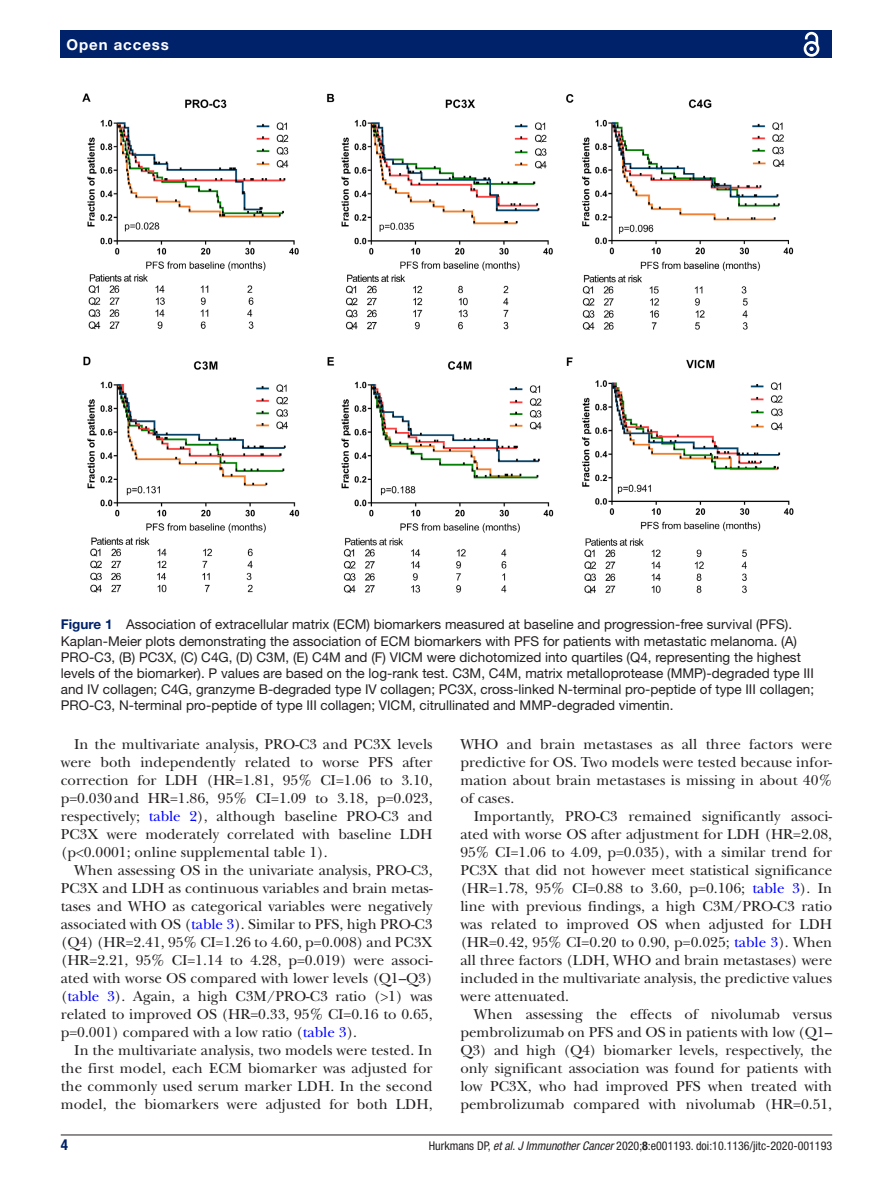
<style>
.page{position:relative;width:893px;height:1191px;background:#fff}
.page>*{position:absolute;margin:0;border:0;box-sizing:border-box;transform-origin:0 0}
.t1{font:15px/18px "New Baskerville";color:#231f20;text-align:justify}
.t2{font:700 15px "Helvetica Neue LT Std";letter-spacing:.065em;color:#fff}
.t3{font:700 condensed 15px "Helvetica Neue LT Std";color:#00226b}
.t4{font:13.5px/16.2px "Helvetica Neue LT Std";color:#231f20}
.t5{font:condensed 12px "Helvetica Neue LT Std";color:#231f20}
.s1{font-weight:700;color:#00226b}
.s2{color:#00f}
.s3{font-style:italic}
.s4{font-weight:700}
</style>
<div class="page">
<hr style="left:61px;top:1134px;width:771px;height:1px;background:#231f20">
<div style="left:61px;top:31px;width:771px;height:27px;background:#00226b"></div>
<svg style="left:803px;top:31px;width:17px;height:26px"></svg>
<img style="left:82px;top:93px;width:712px;height:501px">
<p class="t2" style="left:66px;top:35px;width:104px">Open access</p>
<p class="t4" style="left:61px;top:616px;width:755px"><span class="s1">Figure 1</span> Association of extracellular matrix (ECM) biomarkers measured at baseline and progression-free survival (PFS).<br>Kaplan-Meier plots demonstrating the association of ECM biomarkers with PFS for patients with metastatic melanoma. (A)<br>PRO-C3, (B) PC3X, (C) C4G, (D) C3M, (E) C4M and (F) VICM were dichotomized into quartiles (Q4, representing the highest levels of the biomarker). P values are based on the log-rank test. C3M, C4M, matrix metalloprotease (MMP)-degraded type III and IV collagen; C4G, granzyme B-degraded type IV collagen; PC3X, cross-linked N-terminal pro-peptide of type III collagen; PRO-C3, N-terminal pro-peptide of type III collagen; VICM, citrullinated and MMP-degraded vimentin.</p>
<p class="t1" style="left:61px;top:735px;width:373px;text-indent:14px">In the multivariate analysis, PRO-C3 and PC3X levels were both independently related to worse PFS after correction for LDH (HR=1.81, 95% CI=1.06 to 3.10, p=0.030and HR=1.86, 95% CI=1.09 to 3.18, p=0.023, respectively; <span class="s2">table 2</span>), although baseline PRO-C3 and PC3X were moderately correlated with baseline LDH (p&lt;0.0001; online supplemental table 1).</p>
<p class="t1" style="left:61px;top:861px;width:373px;text-indent:14px">When assessing OS in the univariate analysis, PRO-C3, PC3X and LDH as continuous variables and brain metas&shy;tases and WHO as categorical variables were negatively associated with OS (<span class="s2">table 3</span>). Similar to PFS, high PRO-C3 (Q4) (HR=2.41, 95% CI=1.26 to 4.60, p=0.008) and PC3X (HR=2.21, 95% CI=1.14 to 4.28, p=0.019) were associ&shy;ated with worse OS compared with lower levels (Q1–Q3) (<span class="s2">table 3</span>). Again, a high C3M/PRO-C3 ratio (&gt;1) was related to improved OS (HR=0.33, 95% CI=0.16 to 0.65, p=0.001) compared with a low ratio (<span class="s2">table 3</span>).</p>
<p class="t1" style="left:61px;top:1041px;width:373px;text-indent:14px">In the multivariate analysis, two models were tested. In the first model, each ECM biomarker was adjusted for the commonly used serum marker LDH. In the second model, the biomarkers were adjusted for both LDH,</p>
<p class="t1" style="left:460px;top:735px;width:373px">WHO and brain metastases as all three factors were predictive for OS. Two models were tested because infor&shy;mation about brain metastases is missing in about 40% of cases.</p>
<p class="t1" style="left:460px;top:807px;width:373px;text-indent:14px">Importantly, PRO-C3 remained significantly associ&shy;ated with worse OS after adjustment for LDH (HR=2.08, 95% CI=1.06 to 4.09, p=0.035), with a similar trend for PC3X that did not however meet statistical significance (HR=1.78, 95% CI=0.88 to 3.60, p=0.106; <span class="s2">table 3</span>). In line with previous findings, a high C3M/PRO-C3 ratio was related to improved OS when adjusted for LDH (HR=0.42, 95% CI=0.20 to 0.90, p=0.025; <span class="s2">table 3</span>). When all three factors (LDH, WHO and brain metastases) were included in the multivariate analysis, the predictive values were attenuated.</p>
<p class="t1" style="left:460px;top:1005px;width:373px;text-indent:14px">When assessing the effects of nivolumab versus pembrolizumab on PFS and OS in patients with low (Q1– Q3) and high (Q4) biomarker levels, respectively, the only significant association was found for patients with low PC3X, who had improved PFS when treated with pembrolizumab compared with nivolumab (HR=0.51,</p>
<p class="t3" style="left:61px;top:1135px;width:9px">4</p>
<p class="t5" style="left:429px;top:1138px;width:405px">Hurkmans DP, <span class="s3">et al</span>. <span class="s3">J Immunother Cancer</span> 2020;<span class="s4">8</span>:e001193. doi:10.1136/jitc-2020-001193</p>
</div>
